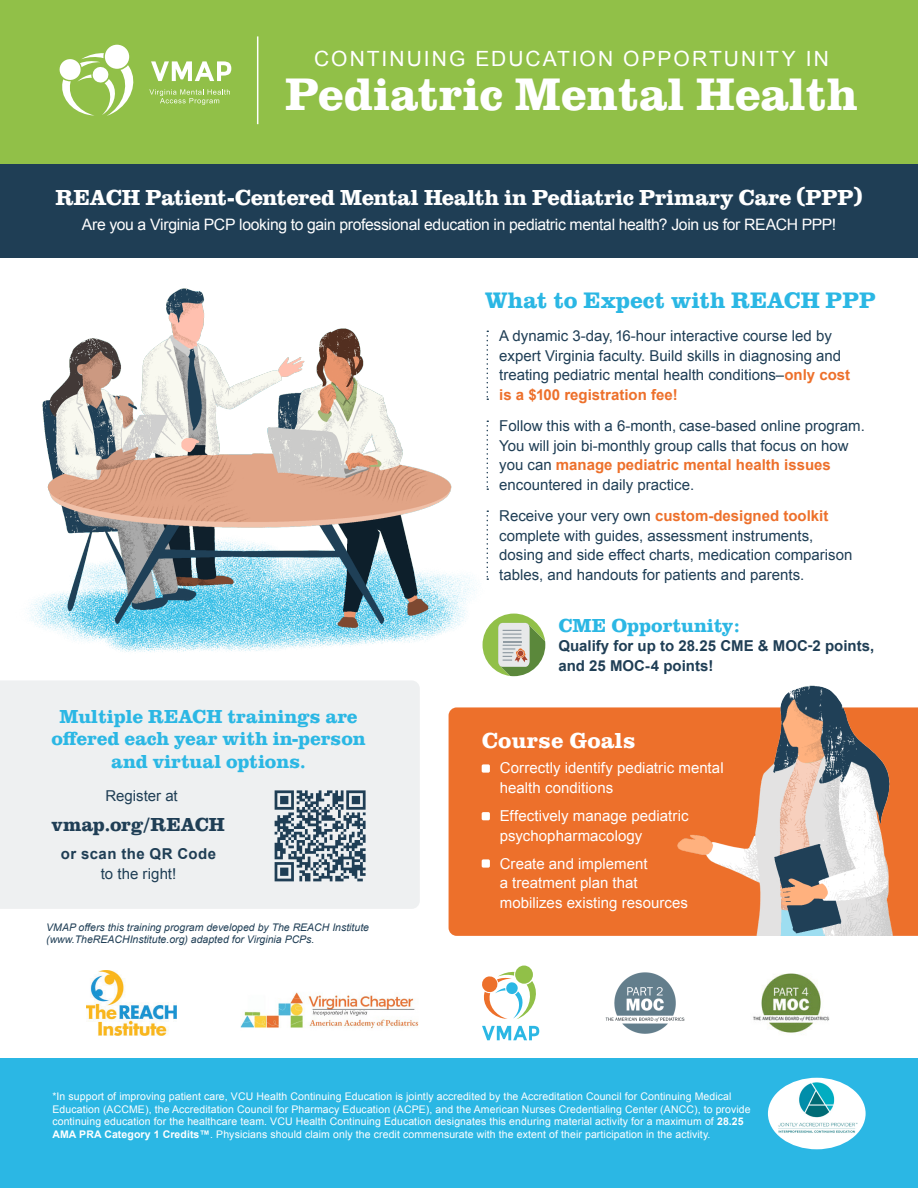
<style>
.page{position:relative;width:918px;height:1188px;background:#fff}
.page>*{position:absolute;margin:0;border:0;box-sizing:border-box;transform-origin:0 0}
.t1{font:700 47.25px "Clarendon URW";color:#fff}
.t2{font:700 23.25px "Clarendon URW";color:#2bb7e4}
.t3{font:700 22.5px "Clarendon URW";letter-spacing:-.015em;color:#fff}
.t4{font:700 22.5px "Clarendon URW";letter-spacing:.01em;color:#fff}
.t5{font:21px "Arial";letter-spacing:.095em;color:#fff}
.t6{font:700 19.5px "Clarendon URW";color:#2bb7e4}
.t7{font:700 19.5px "Clarendon URW";color:#1f3e55}
.t8{font:15.75px "Arial";letter-spacing:-.02em;color:#fff}
.t9{font:15px/19.5px "Arial";color:#1f3e55}
.t10{font:15px "Arial";letter-spacing:.005em;color:#fff}
.t11{font:700 15px "Arial";color:#ed702b}
.t12{font:700 15px "Arial";color:#1f3e55}
.t13{font:700 15px "Arial";letter-spacing:.03em;color:#1f3e55}
.t14{font:10.5px/12.6px "Arial";letter-spacing:.01em;color:#fff}
.t15{font:italic 10.5px/12.6px "Arial";color:#1f3e55}
.s1{font-weight:700;color:#ed702b}
.s2{font-weight:400;color:#1f3e55}
.s3{font-weight:700}
</style>
<div class="page">
<img style="left:27px;top:288px;width:462px;height:364px">
<div style="left:0;top:1058px;width:918px;height:130px;background:#2bb7e4"></div>
<div style="left:0;top:42px;width:918px;height:216px;background:#1f3e55"></div>
<div style="left:515px;top:966px;width:18px;height:18px;background:#91c048;border-radius:50%"></div>
<svg style="left:482px;top:972px;width:54px;height:47px"></svg>
<svg style="left:482px;top:1026px;width:57px;height:14px"></svg>
<img style="left:240px;top:992px;width:179px;height:37px">
<img style="left:86px;top:970px;width:91px;height:65px">
<img style="left:753px;top:973px;width:77px;height:60px">
<img style="left:605px;top:972px;width:80px;height:62px">
<div style="left:768px;top:1078px;width:98px;height:71px;background:#fff;border-radius:50%"></div>
<img style="left:777px;top:1079px;width:81px;height:55px">
<div style="left:0;top:0;width:918px;height:164px;background:#91c048"></div>
<div style="left:105px;top:45px;width:24px;height:24px;background:#fff;border-radius:50%"></div>
<svg style="left:59px;top:53px;width:75px;height:63px"></svg>
<svg style="left:151px;top:61px;width:80px;height:20px"></svg>
<svg style="left:149px;top:89px;width:81px;height:16px"></svg>
<hr style="left:257px;top:36px;width:1px;height:88px;background:#fff">
<svg style="left:483px;top:614px;width:62px;height:62px"></svg>
<div style="left:0;top:681px;width:420px;height:228px;background:#eef0f1"></div>
<svg style="left:275px;top:790px;width:91px;height:91px;background:#81929e"></svg>
<svg style="left:487px;top:331px;width:1px;height:69px"></svg>
<svg style="left:487px;top:510px;width:1px;height:70px"></svg>
<svg style="left:487px;top:421px;width:1px;height:69px"></svg>
<div style="left:449px;top:707px;width:469px;height:229px;background:#ed702b"></div>
<div style="left:482px;top:764px;width:8px;height:9px;background:#fff;border-radius:2px"></div>
<div style="left:482px;top:812px;width:8px;height:8px;background:#fff;border-radius:2px"></div>
<div style="left:482px;top:859px;width:8px;height:9px;background:#fff;border-radius:2px"></div>
<img style="left:674px;top:685px;width:226px;height:251px">
<p class="t5" style="left:314px;top:45px;width:516px">CONTINUING EDUCATION OPPORTUNITY IN</p>
<p class="t1" style="left:285px;top:59px;width:574px">Pediatric Mental Health</p>
<p class="t3" style="left:55px;top:181px;width:809px">REACH Patient-Centered Mental Health in Pediatric Primary Care (PPP)</p>
<p class="t8" style="left:82px;top:214px;width:756px">Are you a Virginia PCP looking to gain professional education in pediatric mental health? Join us for REACH PPP!</p>
<p class="t2" style="left:485px;top:283px;width:392px">What to Expect with REACH PPP</p>
<p class="t9" style="left:499px;top:327px;width:353px">A dynamic 3-day, 16-hour interactive course led by expert Virginia faculty. Build skills in diagnosing and treating pediatric mental health conditions–<span class="s1">only cost</span></p>
<p class="t11" style="left:499px;top:385px;width:180px">is a $100 registration fee!</p>
<p class="t9" style="left:499px;top:417px;width:367px">Follow this with a 6-month, case-based online program.</p>
<p class="t9" style="left:499px;top:436px;width:351px">You will join bi-monthly group calls that focus on how</p>
<p class="t11" style="left:499px;top:455px;width:333px"><span class="s2">you can</span> manage pediatric mental health issues</p>
<p class="t9" style="left:499px;top:475px;width:197px">encountered in daily practice.</p>
<p class="t11" style="left:499px;top:506px;width:331px"><span class="s2">Receive your very own</span> custom-designed toolkit</p>
<p class="t9" style="left:499px;top:526px;width:316px">complete with guides, assessment instruments,</p>
<p class="t9" style="left:499px;top:546px;width:355px">dosing and side effect charts, medication comparison</p>
<p class="t9" style="left:499px;top:565px;width:307px">tables, and handouts for patients and parents.</p>
<p class="t6" style="left:59px;top:702px;width:300px">Multiple REACH trainings are</p>
<p class="t6" style="left:51px;top:724px;width:316px">offered each year with in-person</p>
<p class="t6" style="left:111px;top:747px;width:197px">and virtual options.</p>
<p class="t9" style="left:105px;top:786px;width:74px">Register at</p>
<p class="t7" style="left:52px;top:810px;width:175px">vmap.org/REACH</p>
<p class="t13" style="left:61px;top:844px;width:157px">or scan the QR Code</p>
<p class="t9" style="left:101px;top:864px;width:77px">to the right!</p>
<p class="t15" style="left:46px;top:921px;width:324px">VMAP offers this training program developed by The REACH Institute (www.TheREACHInstitute.org) adapted for Virginia PCPs.</p>
<p class="t6" style="left:558px;top:611px;width:182px">CME Opportunity:</p>
<p class="t12" style="left:558px;top:636px;width:317px">Qualify for up to 28.25 CME &amp; MOC-2 points,</p>
<p class="t12" style="left:558px;top:656px;width:157px">and 25 MOC-4 points!</p>
<p class="t4" style="left:482px;top:724px;width:155px">Course Goals</p>
<p class="t10" style="left:500px;top:758px;width:225px">Correctly identify pediatric mental</p>
<p class="t10" style="left:500px;top:778px;width:115px">health conditions</p>
<p class="t10" style="left:500px;top:806px;width:190px">Effectively manage pediatric</p>
<p class="t10" style="left:500px;top:826px;width:144px">psychopharmacology</p>
<p class="t10" style="left:500px;top:854px;width:149px">Create and implement</p>
<p class="t10" style="left:500px;top:873px;width:139px">a treatment plan that</p>
<p class="t10" style="left:500px;top:893px;width:190px">mobilizes existing resources</p>
<p class="t14" style="left:52px;top:1090px;width:700px">*In support of improving patient care, VCU Health Continuing Education is jointly accredited by the Accreditation Council for Continuing Medical Education (ACCME), the Accreditation Council for Pharmacy Education (ACPE), and the American Nurses Credentialing Center (ANCC), to provide continuing education for the healthcare team. VCU Health Continuing Education designates this enduring material activity for a maximum of <span class="s3">28.25<br>AMA PRA Category 1 Credits™</span>. Physicians should claim only the credit commensurate with the extent of their participation in the activity.</p>
</div>
